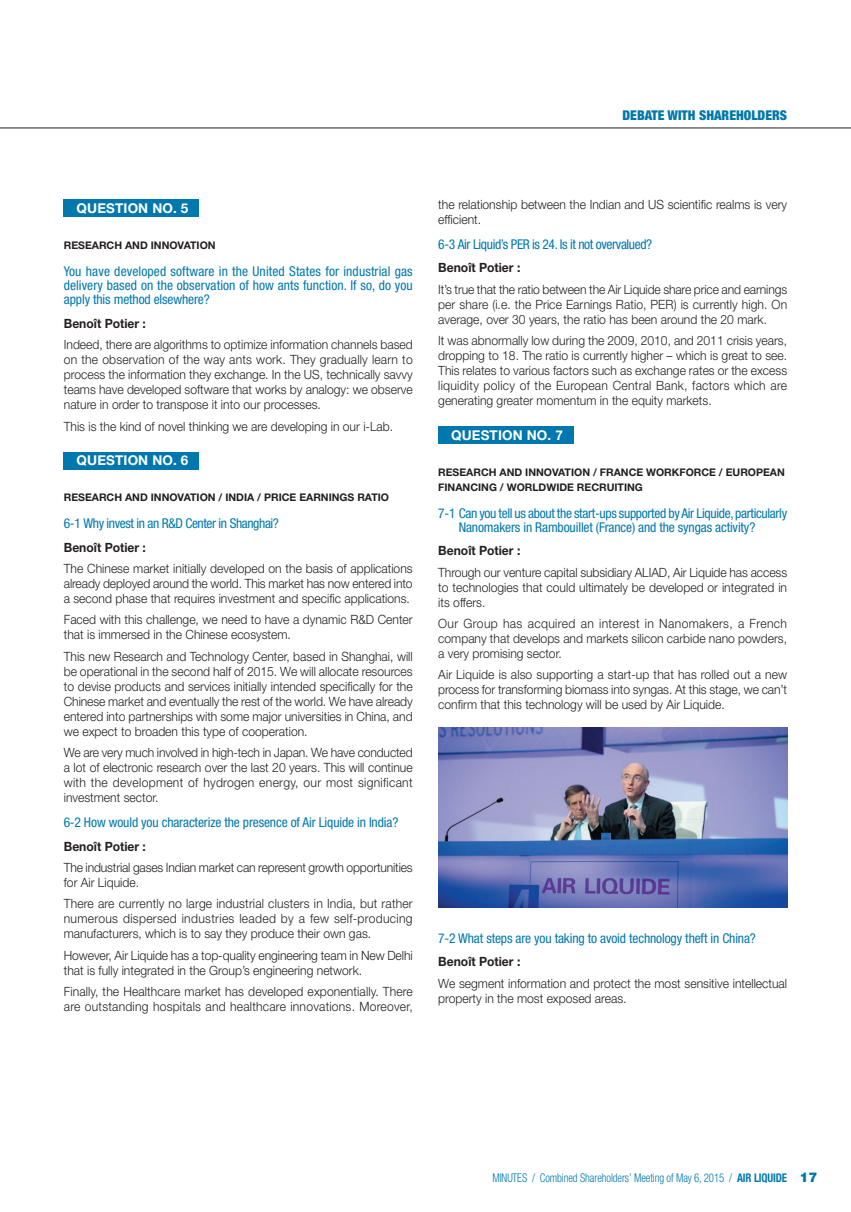
<style>
.page{position:relative;width:851px;height:1212px;background:#fff}
.page>*{position:absolute;margin:0;border:0;box-sizing:border-box;transform-origin:0 0}
.t1{font:condensed 13.5px/14.2px "Helvetica Neue LT Std";letter-spacing:-.01em;color:#0078ae;text-align:justify}
.t2{font:condensed 13.5px "Helvetica Neue LT Std";letter-spacing:-.03em;color:#0078ae}
.t3{font:700 13.5px "Helvetica Neue LT Std";letter-spacing:.01em;color:#fff}
.t4{font:900 condensed 13.5px "Helvetica Neue LT Std";color:#0078ae}
.t5{font:300 12.75px/15px "Helvetica Neue LT Std";color:#231f20;text-align:justify;scale:.95 1}
.t6{font:700 12.75px "Helvetica Neue LT Std";color:#231f20;scale:.95 1}
.t7{font:300 condensed 12px "Helvetica Neue LT Std";letter-spacing:-.01em;color:#0078ae;scale:.9 1}
.t8{font:700 10.5px/15px "Helvetica Neue LT Std";color:#231f20}
.s1{font-weight:700}
.s2{font-weight:900;font-stretch:normal;font-size:13.5px}
</style>
<div class="page">
<hr style="left:0;top:128px;width:850px;height:1px;background:#231f20">
<div style="left:64px;top:200px;width:135px;height:17px;background:#0078ae"></div>
<div style="left:64px;top:452px;width:135px;height:17px;background:#0078ae"></div>
<div style="left:438px;top:426px;width:135px;height:17px;background:#0078ae"></div>
<img style="left:438px;top:727px;width:349px;height:180px">
<p class="t4" style="left:622px;top:110px;width:166px">DEBATE WITH SHAREHOLDERS</p>
<p class="t3" style="left:77px;top:204px;width:113px">QUESTION NO. 5</p>
<p class="t8" style="left:64px;top:239px;width:153px">RESEARCH AND INNOVATION</p>
<p class="t1" style="left:64px;top:266px;width:350px">You have developed software in the United States for industrial gas delivery based on the observation of how ants function. If so, do you apply this method elsewhere?</p>
<p class="t6" style="left:64px;top:319px;width:88px">Benoît Potier :</p>
<p class="t5" style="left:64px;top:339px;width:369px">Indeed, there are algorithms to optimize information channels based on the observation of the way ants work. They gradually learn to process the information they exchange. In the US, technically savvy teams have developed software that works by analogy: we observe nature in order to transpose it into our processes.</p>
<p class="t5" style="left:64px;top:420px;width:348px">This is the kind of novel thinking we are developing in our i-Lab.</p>
<p class="t3" style="left:77px;top:456px;width:113px">QUESTION NO. 6</p>
<p class="t8" style="left:64px;top:491px;width:326px">RESEARCH AND INNOVATION / INDIA / PRICE EARNINGS RATIO</p>
<p class="t2" style="left:64px;top:518px;width:216px">6-1 Why invest in an R&amp;D C enter in Shanghai?</p>
<p class="t6" style="left:64px;top:542px;width:88px">Benoît Potier :</p>
<p class="t5" style="left:64px;top:562px;width:369px">The Chinese market initially developed on the basis of applications already deployed around the world . This market has now entered into a second phase that requires investment and specific applications.</p>
<p class="t5" style="left:64px;top:614px;width:369px">Faced with this challenge, we need to have a dynamic R&amp;D C enter that is immersed in the Chinese ecosystem.</p>
<p class="t5" style="left:64px;top:650px;width:369px">This new R esearch and T echnology C enter, based in Shanghai, will be operational in the second half of 2015. We will allocate resources to devise products and services initially intended specifically for the Chinese market and eventually the rest of the world. We have already entered into partnerships with some major universities in China, and we expect to broaden this type of cooperation.</p>
<p class="t5" style="left:64px;top:747px;width:369px">We are very much involved in high-tech in Japan. W e have conducted a lot of electronic research over the last 20 years. This will continue with the development of hydrogen energy, our most significant investment sector.</p>
<p class="t1" style="left:64px;top:817px;width:336px">6-2 How would you characterize the presence of Air Liquide in India?</p>
<p class="t6" style="left:64px;top:841px;width:88px">Benoît Potier :</p>
<p class="t5" style="left:64px;top:861px;width:369px">T he industrial gases Indian market can represent growth opportunities for Air Liquide.</p>
<p class="t5" style="left:64px;top:898px;width:369px">There are currently no large industrial clusters in India, but rather numerous dispersed industries leaded by a few self-producing manufacturers, which is to say they produce their own gas.</p>
<p class="t5" style="left:64px;top:949px;width:369px">However, Air Liquide has a top-quality engineering team in New Delhi that is fully integrated in the Group’s engineering network.</p>
<p class="t5" style="left:64px;top:985px;width:369px">Finally, the Healthcare market has developed exponentially. There are outstanding hospitals and healthcare innovations. Moreover,</p>
<p class="t5" style="left:438px;top:198px;width:369px">the relationship between the Indian and US scientific realms is very efficient.</p>
<p class="t2" style="left:438px;top:239px;width:215px">6-3 Air Liquid’s PER is 24. Is it not overvalued?</p>
<p class="t6" style="left:438px;top:263px;width:88px">Benoît Potier :</p>
<p class="t5" style="left:438px;top:283px;width:369px">It’s true that the ratio between the Air Liquide share price and earnings per share (i.e. the Price Earnings Ratio, PER) is currently high. On average, over 30 years, the ratio has been around the 20 mark.</p>
<p class="t5" style="left:438px;top:335px;width:369px">It was abnormally low during the 2009, 2010, and 2011 crisis years, dropping to 18. The ratio is currently higher – which is great to see.<br>This relates to various factors such as exchange rates or the excess liquidity policy of the European Central Bank, factors which are generating greater momentum in the equity markets.</p>
<p class="t3" style="left:451px;top:430px;width:113px">QUESTION NO. 7</p>
<p class="t8" style="left:438px;top:465px;width:348px">RESEARCH AND INNOVATION / FRANCE WORKFORCE / EUROPEAN<br>FINANCING / WORLDWIDE RECRUITING</p>
<p class="t1" style="left:458px;top:507px;width:330px;text-indent:-20px">7-1 Can you tell us about the start-ups supported by Air Liquide, particularly<br>Nanomakers in Rambouillet (France) and the syngas activity ?</p>
<p class="t6" style="left:438px;top:546px;width:88px">Benoît Potier :</p>
<p class="t5" style="left:438px;top:566px;width:369px">Through our venture capital subsidiary ALIAD, Air Liquide has access to technologies that could ultimately be developed or integrated in its offers.</p>
<p class="t5" style="left:438px;top:618px;width:369px">Our Group has acquired an interest in Nanomakers, a French company that develops and markets silicon carbide nano powders, a very promising sector.</p>
<p class="t5" style="left:438px;top:669px;width:368px">Air Liquide is also supporting a start-up that has rolled out a new process for transforming biomass into syngas. At this stage, we can’t confirm that this technology will be used by Air Liquide.</p>
<p class="t1" style="left:438px;top:932px;width:319px">7-2 What steps are you taking to avoid technology theft in China?</p>
<p class="t6" style="left:438px;top:957px;width:88px">Benoît Potier :</p>
<p class="t5" style="left:438px;top:977px;width:369px">We segment information and protect the most sensitive intellectual property in the most exposed areas.</p>
<p class="t7" style="left:492px;top:1174px;width:362px">MINUTES / Combined Shareholders’ Meeting of May 6, 2015 / <span class="s1">AIR LIQUIDE</span> <span class="s2">17</span></p>
</div>
